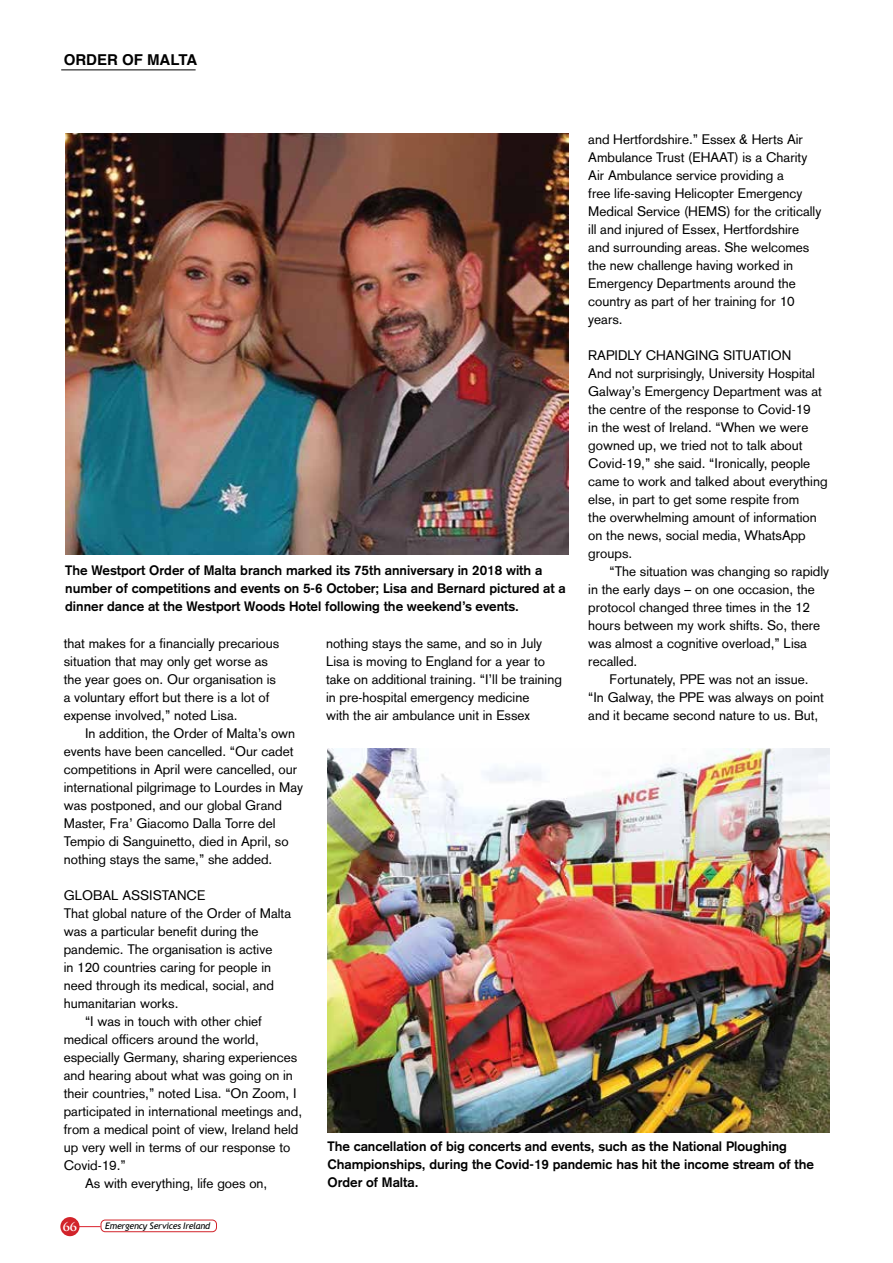
<style>
.page{position:relative;width:893px;height:1263px;background:#fff}
.page>*{position:absolute;margin:0;border:0;box-sizing:border-box;transform-origin:0 0}
.t1{font:700 15px "Helvetica";color:#000}
.t2{font:13.5px/18px "Akzidenz Grotesk";color:#000}
.t3{font:700 13.5px/18px "Akzidenz Grotesk";color:#000}
.t4{font:700 12px "Trajan Pro";color:#fff}
.t5{font:italic 9px "Trebuchet MS";letter-spacing:-.025em;color:#000}
</style>
<div class="page">
<div style="left:101px;top:1220px;width:116px;height:12px;border:1px solid #d2232a;border-radius:4px"></div>
<svg style="left:80px;top:1226px;width:21px;height:1px"></svg>
<hr style="left:61px;top:69px;width:135px;height:1px;background:#000">
<img style="left:327px;top:748px;width:502px;height:384px">
<div style="left:60px;top:1217px;width:20px;height:19px;background:#d2232a;border-radius:50%"></div>
<img style="left:65px;top:133px;width:503px;height:421px">
<p class="t1" style="left:64px;top:48px;width:135px">ORDER OF MALTA</p>
<p class="t2" style="left:588px;top:130px;width:235px">and Hertfordshire.” Essex &amp; Herts Air Ambulance Trust (EHAAT) is a Charity Air Ambulance service providing a<br>free life-saving Helicopter Emergency Medical Service (HEMS) for the critically ill and injured of Essex, Hertfordshire and surrounding areas. She welcomes the new challenge having worked in Emergency Departments around the country as part of her training for 10 years.</p>
<p class="t2" style="left:588px;top:346px;width:241px">RAPIDLY CHANGING SITUATION<br>And not surprisingly, University Hospital Galway’s Emergency Department was at the centre of the response to Covid-19<br>in the west of Ireland. “When we were gowned up, we tried not to talk about Covid-19,” she said. “Ironically, people came to work and talked about everything else, in part to get some respite from<br>the overwhelming amount of information on the news, social media, WhatsApp groups.</p>
<p class="t2" style="left:609px;top:562px;width:221px">“The situation was changing so rapidly</p>
<p class="t2" style="left:588px;top:580px;width:228px">in the early days – on one occasion, the</p>
<p class="t2" style="left:588px;top:598px;width:223px">protocol changed three times in the 12</p>
<p class="t2" style="left:588px;top:616px;width:234px">hours between my work shifts. So, there</p>
<p class="t2" style="left:588px;top:634px;width:220px">was almost a cognitive overload,” Lisa</p>
<p class="t2" style="left:588px;top:652px;width:51px">recalled.</p>
<p class="t2" style="left:609px;top:670px;width:201px">Fortunately, PPE was not an issue.</p>
<p class="t2" style="left:588px;top:688px;width:237px">“In Galway, the PPE was always on point</p>
<p class="t2" style="left:588px;top:706px;width:232px">and it became second nature to us. But,</p>
<p class="t3" style="left:65px;top:561px;width:502px">The Westport Order of Malta branch marked its 75th anniversary in 2018 with a number of competitions and events on 5-6 October; Lisa and Bernard pictured at a dinner dance at the Westport Woods Hotel following the weekend’s events.</p>
<p class="t2" style="left:326px;top:634px;width:237px">nothing stays the same, and so in July Lisa is moving to England for a year to take on additional training. “I’ll be training in pre-hospital emergency medicine<br>with the air ambulance unit in Essex</p>
<p class="t2" style="left:64px;top:634px;width:217px">that makes for a financially precarious situation that may only get worse as the year goes on. Our organisation is a voluntary effort but there is a lot of expense involved,” noted Lisa.</p>
<p class="t2" style="left:64px;top:724px;width:241px;text-indent:21px">In addition, the Order of Malta’s own events have been cancelled. “Our cadet competitions in April were cancelled, our international pilgrimage to Lourdes in May was postponed, and our global Grand Master, Fra’ Giacomo Dalla Torre del Tempio di Sanguinetto, died in April, so nothing stays the same,” she added.</p>
<p class="t2" style="left:64px;top:886px;width:143px">GLOBAL ASSISTANCE</p>
<p class="t2" style="left:64px;top:904px;width:229px">That global nature of the Order of Malta</p>
<p class="t2" style="left:64px;top:922px;width:196px">was a particular benefit during the</p>
<p class="t2" style="left:64px;top:940px;width:210px">pandemic. The organisation is active</p>
<p class="t2" style="left:64px;top:958px;width:209px">in 120 countries caring for people in</p>
<p class="t2" style="left:64px;top:976px;width:212px">need through its medical, social, and</p>
<p class="t2" style="left:64px;top:994px;width:116px">humanitarian works.</p>
<p class="t2" style="left:85px;top:1012px;width:178px">“I was in touch with other chief</p>
<p class="t2" style="left:64px;top:1030px;width:197px">medical officers around the world,</p>
<p class="t2" style="left:64px;top:1048px;width:235px">especially Germany, sharing experiences</p>
<p class="t2" style="left:64px;top:1066px;width:231px">and hearing about what was going on in</p>
<p class="t2" style="left:64px;top:1084px;width:234px">their countries,” noted Lisa. “On Zoom, I</p>
<p class="t2" style="left:64px;top:1102px;width:240px">participated in international meetings and,</p>
<p class="t2" style="left:64px;top:1120px;width:236px">from a medical point of view, Ireland held</p>
<p class="t2" style="left:64px;top:1138px;width:228px">up very well in terms of our response to</p>
<p class="t2" style="left:64px;top:1156px;width:64px">Covid-19.”</p>
<p class="t2" style="left:85px;top:1174px;width:184px">As with everything, life goes on,</p>
<p class="t3" style="left:327px;top:1137px;width:488px">The cancellation of big concerts and events, such as the National Ploughing<br>Championships, during the Covid-19 pandemic has hit the income stream of the<br>Order of Malta.</p>
<p class="t4" style="left:63px;top:1219px;width:16px">66</p>
<p class="t5" style="left:105px;top:1220px;width:107px">Emergency Services Ireland</p>
</div>
